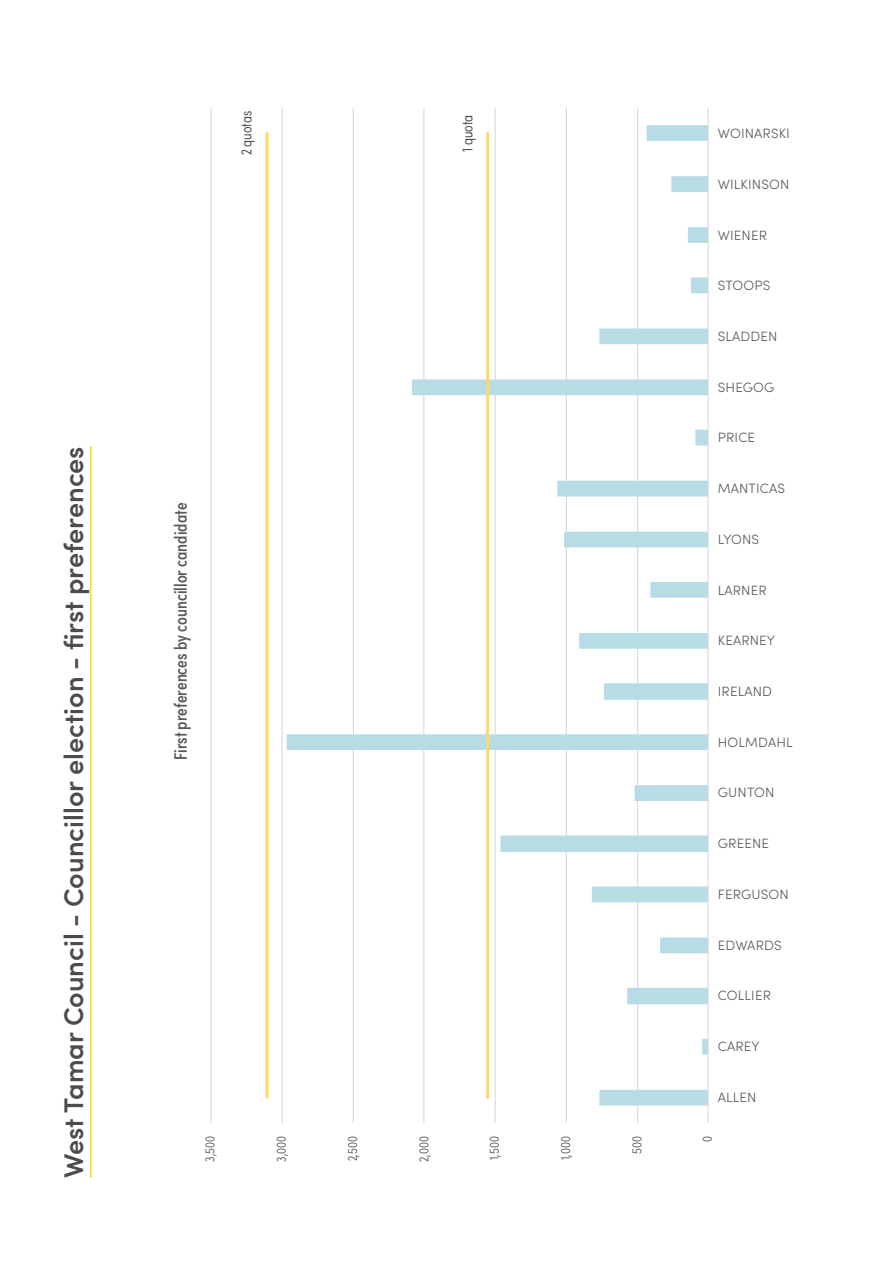
<style>
.page{position:relative;width:893px;height:1263px;background:#fff}
.page>*{position:absolute;margin:0;border:0;box-sizing:border-box;transform-origin:0 0}
.t1{font:600 27px "Sofia Pro";color:#4b4c4d}
.t2{font:500 18px "Sofia Pro Condensed";color:#595959}
.t3{font:300 15px "Sofia Pro Condensed";color:#404040}
.t4{font:300 13.5px "Sofia Pro";letter-spacing:.01em;color:#57585a}
.t5{font:300 13.5px "Sofia Pro Condensed";color:#595959}
.t6{font:300 13.5px "Sofia Pro";color:#595959}
.t7{font:300 13.5px "Sofia Pro";letter-spacing:-.02em;color:#595959}
</style>
<div class="page">
<hr style="left:90px;top:446px;width:1px;height:732px;background:#f4d313">
<hr style="left:637px;top:108px;width:1px;height:1015px;background:#d9d9d9">
<hr style="left:566px;top:108px;width:1px;height:1015px;background:#d9d9d9">
<hr style="left:495px;top:108px;width:1px;height:1015px;background:#d9d9d9">
<hr style="left:423px;top:108px;width:1px;height:1015px;background:#d9d9d9">
<hr style="left:353px;top:108px;width:1px;height:1015px;background:#d9d9d9">
<hr style="left:282px;top:108px;width:1px;height:1015px;background:#d9d9d9">
<hr style="left:210px;top:108px;width:1px;height:1015px;background:#d9d9d9">
<svg style="left:287px;top:125px;width:421px;height:980px"></svg>
<hr style="left:708px;top:108px;width:1px;height:1015px;background:#d9d9d9">
<hr style="left:486px;top:133px;width:3px;height:964px;background:#ffd966">
<hr style="left:266px;top:133px;width:3px;height:964px;background:#ffd966">
<h1 class="t1" style="left:53px;top:1178px;width:733px;rotate:-90deg">West Tamar Council - Councillor election - first preferences</h1>
<p class="t3" style="left:235px;top:155px;width:46px;rotate:-90deg">2 quotas</p>
<h2 class="t2" style="left:167px;top:760px;width:259px;rotate:-90deg">First preferences by councillor candidate</h2>
<p class="t3" style="left:456px;top:152px;width:39px;rotate:-90deg">1 quota</p>
<p class="t5" style="left:200px;top:1161px;width:27px;rotate:-90deg">3,500</p>
<p class="t5" style="left:271px;top:1162px;width:27px;rotate:-90deg">3,000</p>
<p class="t5" style="left:343px;top:1161px;width:27px;rotate:-90deg">2,500</p>
<p class="t5" style="left:414px;top:1161px;width:27px;rotate:-90deg">2,000</p>
<p class="t5" style="left:484px;top:1160px;width:26px;rotate:-90deg">1,500</p>
<p class="t5" style="left:556px;top:1160px;width:26px;rotate:-90deg">1,000</p>
<p class="t5" style="left:627px;top:1154px;width:20px;rotate:-90deg">500</p>
<p class="t4" style="left:718px;top:124px;width:74px">WOINARSKI</p>
<p class="t6" style="left:761px;top:124px;width:29px">R KI</p>
<p class="t7" style="left:717px;top:174px;width:72px">WILKINSON</p>
<p class="t4" style="left:718px;top:225px;width:51px">WIENER</p>
<p class="t4" style="left:718px;top:276px;width:54px">STOOPS</p>
<p class="t4" style="left:718px;top:326px;width:61px">SLADDEN</p>
<p class="t6" style="left:731px;top:327px;width:29px">A D</p>
<p class="t4" style="left:718px;top:377px;width:58px">SHEGOG</p>
<p class="t4" style="left:718px;top:428px;width:39px">PRICE</p>
<p class="t6" style="left:737px;top:428px;width:11px">C</p>
<p class="t4" style="left:718px;top:479px;width:69px">MANTICAS</p>
<p class="t6" style="left:776px;top:479px;width:9px">S</p>
<p class="t4" style="left:718px;top:529px;width:43px">LYONS</p>
<p class="t4" style="left:718px;top:580px;width:50px">LARNER</p>
<p class="t6" style="left:740px;top:580px;width:11px">N</p>
<p class="t4" style="left:718px;top:631px;width:59px">KEARNEY</p>
<p class="t6" style="left:740px;top:631px;width:35px">R EY</p>
<p class="t4" style="left:718px;top:681px;width:56px">IRELAND</p>
<p class="t6" style="left:743px;top:682px;width:10px">A</p>
<p class="t4" style="left:718px;top:732px;width:76px">HOLMDAHL</p>
<p class="t4" style="left:718px;top:783px;width:58px">GUNTON</p>
<p class="t4" style="left:718px;top:834px;width:53px">GREENE</p>
<p class="t6" style="left:743px;top:834px;width:18px">EN</p>
<p class="t4" style="left:718px;top:884px;width:73px">FERGUSON</p>
<p class="t6" style="left:759px;top:885px;width:20px">SO</p>
<p class="t4" style="left:718px;top:935px;width:65px">EDWARDS</p>
<p class="t4" style="left:718px;top:986px;width:55px">COLLIER</p>
<p class="t6" style="left:753px;top:986px;width:17px">ER</p>
<p class="t4" style="left:718px;top:1036px;width:43px">CAREY</p>
<p class="t4" style="left:718px;top:1087px;width:40px">ALLEN</p>
<p class="t5" style="left:697px;top:1142px;width:8px;rotate:-90deg">0</p>
</div>
